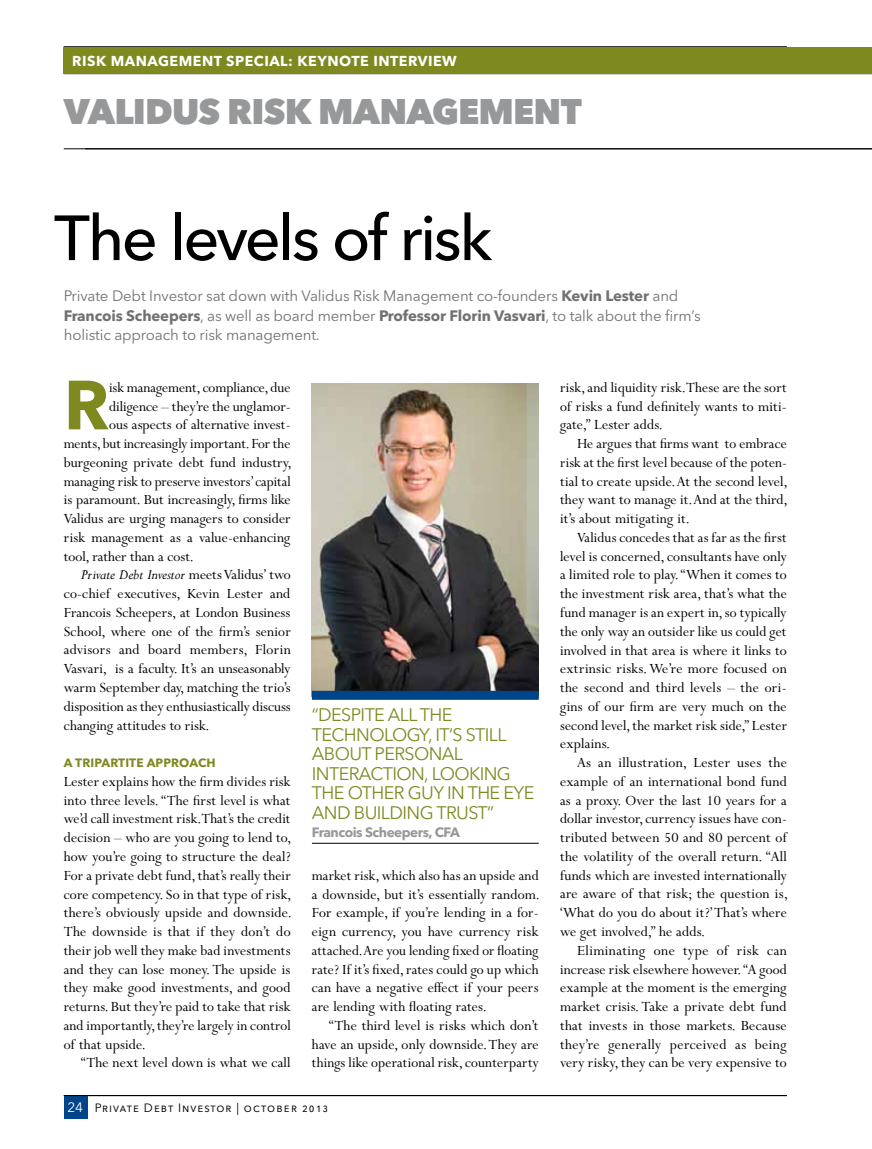
<style>
.page{position:relative;width:872px;height:1149px;background:#fff}
.page>*{position:absolute;margin:0;border:0;box-sizing:border-box;transform-origin:0 0}
.t1{font:700 68.7px "Avenir Next LT Pro";color:#7e8920}
.t2{font:500 63px "Avenir Next LT Pro";letter-spacing:-.045em;color:#000}
.t3{font:800 35.25px "Avenir Next LT Pro";color:#97989a}
.t4{font:18px "Avenir Next LT Pro";letter-spacing:.19em;color:#7e8920}
.t5{font:15.75px/18.8px "Perpetua MT Pro";color:#000;text-align:justify}
.t6{font:italic 15.75px "Perpetua MT Pro";color:#000}
.t7{font:15px/19.5px "Avenir Next LT Pro";letter-spacing:-.01em;color:#707172}
.t8{font:700 14.25px "Avenir Next LT Pro";letter-spacing:.035em;color:#fff}
.t9{font:700 13.5px "Avenir Next LT Pro";letter-spacing:-.035em;color:#97989a}
.t10{font:12px "Avenir Next LT Pro";letter-spacing:.08em;color:#000}
.t11{font:700 12px "Avenir Next LT Pro";letter-spacing:.175em;color:#7e8920}
.s1{font-weight:700}
.s2{font-style:normal}
.s3{font-size:13.5px;color:#fff}
</style>
<div class="page">
<hr style="left:64px;top:148px;width:808px;height:1px;background:#000">
<div style="left:64px;top:1095px;width:23px;height:23px;background:#004489"></div>
<hr style="left:64px;top:1094px;width:723px;height:1px;background:#000">
<div style="left:64px;top:47px;width:808px;height:27px;background:#7e8920"></div>
<img style="left:312px;top:383px;width:227px;height:307px">
<div style="left:312px;top:690px;width:227px;height:9px;background:#004489"></div>
<hr style="left:312px;top:842px;width:227px;height:1px;background:#000">
<p class="t8" style="left:72px;top:52px;width:384px">risk management special: keynote interview</p>
<h3 class="t3" style="left:64px;top:90px;width:48px">VALIDUS</h3>
<h3 class="t3" style="left:227px;top:90px;width:22px">RISK</h3>
<h3 class="t3" style="left:318px;top:90px;width:30px">MANA</h3>
<h3 class="t3" style="left:432px;top:90px;width:52px">GEMENT</h3>
<h2 class="t2" style="left:54px;top:200px;width:440px">The levels of risk</h2>
<p class="t7" style="left:64px;top:286px;width:638px">Private Debt Investor sat down with Validus Risk Management co-founders <span class="s1">Kevin Lester</span> and<br><span class="s1">Francois Scheepers</span>, as well as board member <span class="s1">Professor Florin Vasvari</span>, to talk about the firm’s holistic approach to risk management.</p>
<h1 class="t1" style="left:64px;top:363px;width:41px">R</h1>
<p class="t5" style="left:109px;top:378px;width:183px">isk management, compliance, due</p>
<p class="t5" style="left:109px;top:396px;width:183px">diligence – they’re the unglamor-</p>
<p class="t5" style="left:109px;top:415px;width:183px">ous aspects of alternative invest-</p>
<p class="t5" style="left:64px;top:434px;width:228px">ments, but increasingly important. For the</p>
<p class="t5" style="left:64px;top:453px;width:229px">burgeoning private debt fund industry,</p>
<p class="t5" style="left:64px;top:471px;width:228px">managing risk to preserve investors’ capital</p>
<p class="t5" style="left:64px;top:490px;width:228px">is paramount. But increasingly, firms like</p>
<p class="t5" style="left:64px;top:509px;width:228px">Validus are urging managers to consider</p>
<p class="t5" style="left:64px;top:528px;width:228px">risk management as a value-enhancing</p>
<p class="t5" style="left:64px;top:546px;width:131px">tool, rather than a cost.</p>
<p class="t6" style="left:81px;top:565px;width:211px">Private Debt Investor <span class="s2">meets Validus’ two</span></p>
<p class="t5" style="left:64px;top:584px;width:228px">co-chief executives, Kevin Lester and</p>
<p class="t5" style="left:64px;top:603px;width:228px">Francois Scheepers, at London Business</p>
<p class="t5" style="left:64px;top:621px;width:228px">School, where one of the firm’s senior</p>
<p class="t5" style="left:64px;top:640px;width:228px">advisors and board members, Florin</p>
<p class="t5" style="left:64px;top:659px;width:228px">Vasvari, is a faculty. It’s an unseasonably</p>
<p class="t5" style="left:64px;top:678px;width:228px">warm September day, matching the trio’s</p>
<p class="t5" style="left:64px;top:696px;width:228px">disposition as they enthusiastically discuss</p>
<p class="t5" style="left:64px;top:715px;width:147px">changing attitudes to risk.</p>
<p class="t11" style="left:64px;top:755px;width:152px">A tripartite approach</p>
<p class="t5" style="left:64px;top:771px;width:229px">Lester explains how the firm divides risk into three levels. “The first level is what we’d call investment risk. That’s the credit decision – who are you going to lend to, how you’re going to structure the deal?<br>For a private debt fund, that’s really their core competency. So in that type of risk, there’s obviously upside and downside.<br>The downside is that if they don’t do their job well they make bad investments and they can lose money. The upside is they make good investments, and good returns. But they’re paid to take that risk and importantly, they’re largely in control of that upside.</p>
<p class="t5" style="left:81px;top:1053px;width:211px">“The next level down is what we call</p>
<p class="t4" style="left:312px;top:703px;width:29px">“Despite</p>
<p class="t4" style="left:388px;top:703px;width:44px">all the</p>
<p class="t4" style="left:312px;top:723px;width:13px">technology</p>
<p class="t4" style="left:428px;top:723px;width:47px">, it’sstill</p>
<p class="t4" style="left:312px;top:742px;width:14px">abo</p>
<p class="t4" style="left:349px;top:742px;width:38px">ut personal</p>
<p class="t4" style="left:312px;top:762px;width:11px">interaction</p>
<p class="t4" style="left:424px;top:762px;width:20px">, looking</p>
<p class="t4" style="left:312px;top:781px;width:12px">the</p>
<p class="t4" style="left:348px;top:781px;width:13px">other</p>
<p class="t4" style="left:408px;top:781px;width:72px">guyin the</p>
<p class="t4" style="left:503px;top:781px;width:11px">eye</p>
<p class="t4" style="left:312px;top:801px;width:14px">and</p>
<p class="t4" style="left:354px;top:801px;width:33px">building</p>
<p class="t4" style="left:436px;top:801px;width:59px">trust”</p>
<p class="t9" style="left:312px;top:823px;width:150px">Francois Scheepers, CFA</p>
<p class="t5" style="left:312px;top:865px;width:229px">market risk, which also has an upside and a downside, but it’s essentially random.<br>For example, if you’re lending in a for&shy;eign currency, you have currency risk attached. Are you lending fixed or floating rate? If it’s fixed, rates could go up which can have a negative effect if your peers are lending with floating rates.</p>
<p class="t5" style="left:312px;top:1015px;width:228px;text-indent:17px">“The third level is risks which don’t have an upside, only downside. They are things like operational risk, counterparty</p>
<p class="t10" style="left:67px;top:1100px;width:262px"><span class="s3">24</span> Private Debt Investor | october 2013</p>
<p class="t5" style="left:560px;top:378px;width:228px">risk, and liquidity risk. These are the sort of risks a fund definitely wants to miti&shy;gate,” Lester adds.</p>
<p class="t5" style="left:560px;top:434px;width:229px;text-indent:17px">He argues that firms want to embrace risk at the first level because of the poten&shy;tial to create upside. At the second level, they want to manage it. And at the third, it’s about mitigating it.</p>
<p class="t5" style="left:560px;top:528px;width:228px;text-indent:17px">Validus concedes that as far as the first level is concerned, consultants have only a limited role to play. “When it comes to the investment risk area, that’s what the fund manager is an expert in, so typically the only way an outsider like us could get involved in that area is where it links to extrinsic risks. We’re more focused on the second and third levels – the ori&shy;gins of our firm are very much on the second level, the market risk side,” Lester explains.</p>
<p class="t5" style="left:560px;top:753px;width:229px;text-indent:17px">As an illustration, Lester uses the example of an international bond fund as a proxy. Over the last 10 years for a dollar investor, currency issues have con&shy;tributed between 50 and 80 percent of the volatility of the overall return. “All funds which are invested internationally are aware of that risk; the question is, ‘What do you do about it?’ That’s where we get involved,” he adds.</p>
<p class="t5" style="left:560px;top:940px;width:228px;text-indent:17px">Eliminating one type of risk can increase risk elsewhere however. “A good example at the moment is the emerging market crisis. Take a private debt fund that invests in those markets. Because they’re generally perceived as being very risky, they can be very expensive to</p>
</div>
